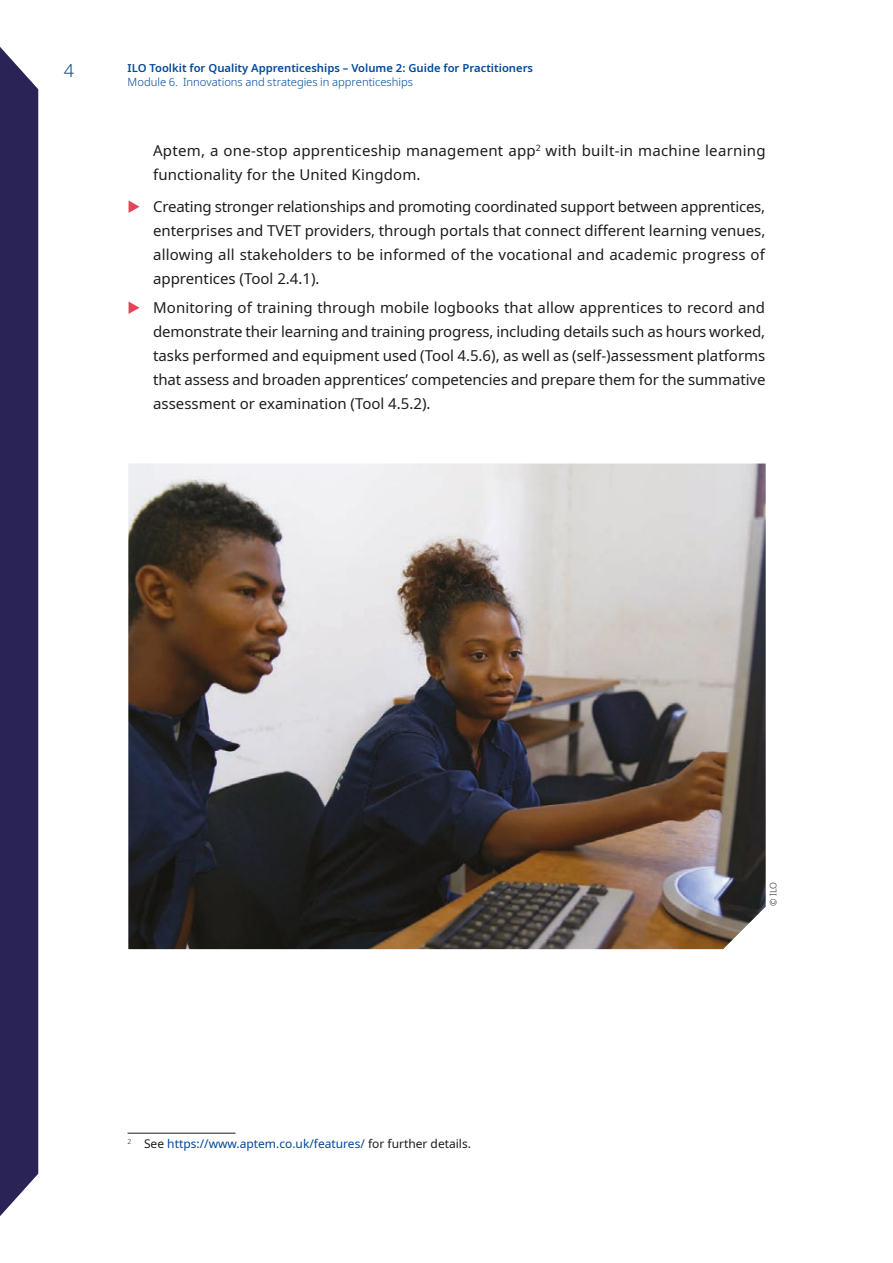
<style>
.page{position:relative;width:893px;height:1263px;background:#fff}
.page>*{position:absolute;margin:0;border:0;box-sizing:border-box;transform-origin:0 0}
.t1{font:300 18px "Noto Sans";color:#00499a}
.t2{font:15px/24px "Noto Sans";letter-spacing:.01em;color:#1d1d1b;text-align:justify}
.t3{font:12px "Noto Sans";color:#00499a}
.t4{font:600 11.25px "Noto Sans";color:#00499a}
.t5{font:300 11.25px "Noto Sans";color:#00499a}
.t6{font:300 9px "Noto Sans";color:#1d1d1b}
.s1{color:#1d1d1b}
</style>
<div class="page">
<hr style="left:128px;top:1133px;width:108px;height:1px;background:#1d1d1b">
<div style="left:0;top:47px;width:38px;height:1169px;background:#292455"></div>
<img style="left:128px;top:463px;width:638px;height:486px">
<p class="t1" style="left:64px;top:57px;width:12px">4</p>
<p class="t4" style="left:128px;top:60px;width:407px">ILO Toolkit for Quality Apprenticeships – Volume 2: Guide for Practitioners</p>
<p class="t5" style="left:128px;top:74px;width:287px">Module 6. Innovations and strategies in apprenticeships</p>
<p class="t2" style="left:153px;top:139px;width:614px">Aptem, a one-stop apprenticeship management app<sup>2</sup> with built-in machine learning functionality for the United Kingdom.</p>
<p class="t2" style="left:153px;top:195px;width:614px">Creating stronger relationships and promoting coordinated support between apprentices, enterprises and TVET providers, through portals that connect different learning venues, allowing all stakeholders to be informed of the vocational and academic progress of apprentices (Tool 2.4.1).</p>
<p class="t2" style="left:153px;top:295px;width:614px">Monitoring of training through mobile logbooks that allow apprentices to record and demonstrate their learning and training progress, including details such as hours worked, tasks performed and equipment used (Tool 4.5.6), as well as (self-)assessment platforms that assess and broaden apprentices’ competencies and prepare them for the summative assessment or examination (Tool 4.5.2).</p>
<p class="t3" style="left:128px;top:1135px;width:345px"><sup>2</sup> <span class="s1">See</span> https://www.aptem.co.uk/features/ <span class="s1">for further details.</span></p>
<p class="t6" style="left:767px;top:906px;width:25px;rotate:-90deg">© ILO</p>
</div>
